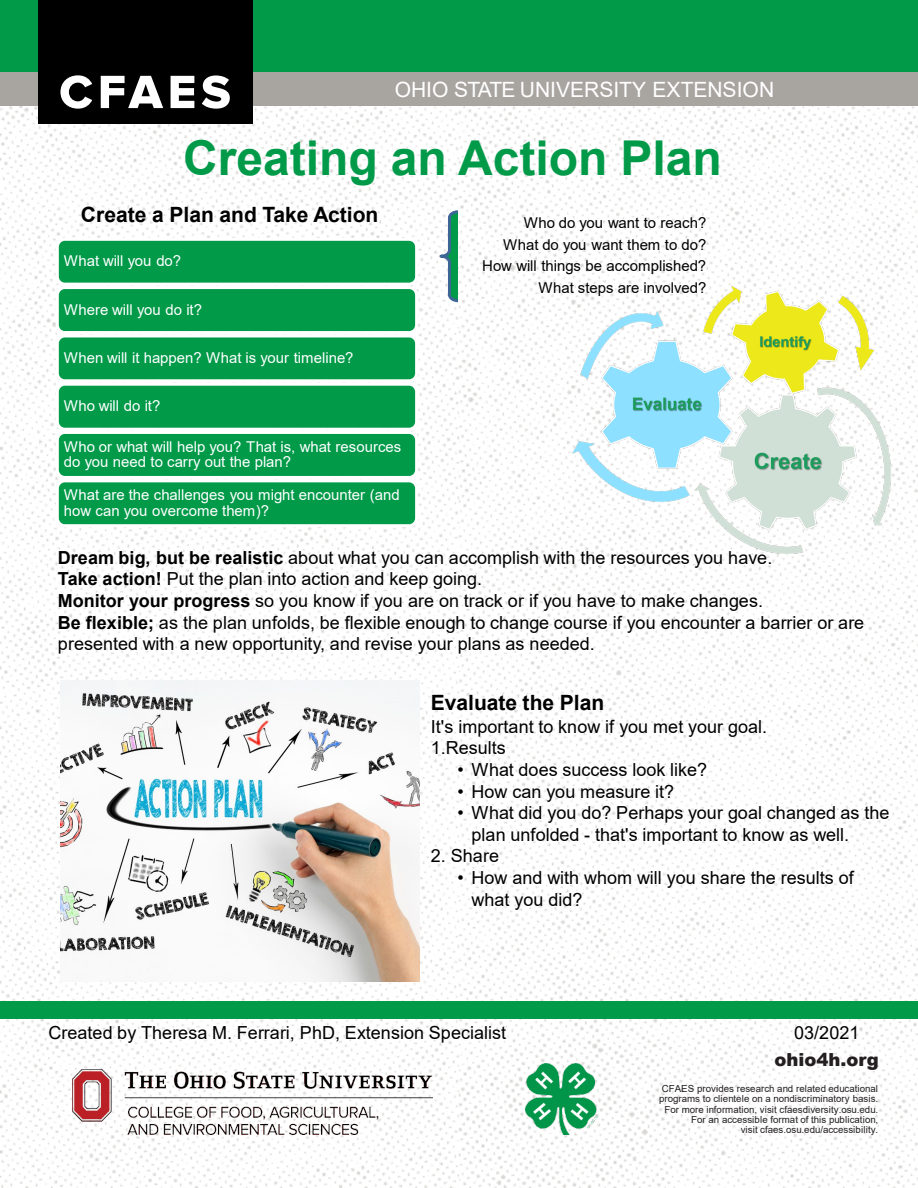
<style>
.page{position:relative;width:918px;height:1188px;background:#fff}
.page>*{position:absolute;margin:0;border:0;box-sizing:border-box;transform-origin:0 0}
.t1{font:700 48px "Arial";color:#009a49}
.t2{font:700 21px "Arial";color:#000}
.t3{font:21px "Arial";color:#fff}
.t4{font:18px/21.6px "Arial";letter-spacing:.005em;color:#000}
.t5{font:900 18px "Arial";letter-spacing:.005em;color:#231f20}
.t6{font:15px/15.5px "Arial";color:#fff}
.t7{font:15px "Arial";color:#000}
.t8{font:9.75px/10.5px "Arial";color:#231f20;text-align:right}
.s1{font-weight:700}
</style>
<div class="page">
<img style="left:0;top:106px;width:918px;height:1082px">
<div style="left:0;top:71px;width:918px;height:35px;background:#a8a5a1"></div>
<div style="left:0;top:0;width:918px;height:72px;background:#009a49"></div>
<div style="left:38px;top:0;width:215px;height:124px;background:#000"></div>
<img style="left:526px;top:1064px;width:71px;height:71px">
<img style="left:73px;top:1070px;width:359px;height:65px">
<svg style="left:60px;top:76px;width:32px;height:33px"></svg>
<svg style="left:101px;top:76px;width:62px;height:32px"></svg>
<svg style="left:171px;top:76px;width:23px;height:32px"></svg>
<svg style="left:202px;top:76px;width:28px;height:33px"></svg>
<div style="left:0;top:1002px;width:918px;height:17px;background:#009a49"></div>
<img style="left:510px;top:280px;width:400px;height:274px">
<div style="left:56px;top:238px;width:362px;height:48px;background:#009a49;border:3px solid #fff;border-radius:7px"></div>
<div style="left:56px;top:286px;width:362px;height:48px;background:#009a49;border:3px solid #fff;border-radius:8px"></div>
<div style="left:56px;top:334px;width:362px;height:48px;background:#009a49;border:3px solid #fff;border-radius:7px"></div>
<div style="left:56px;top:383px;width:362px;height:48px;background:#009a49;border:3px solid #fff;border-radius:8px"></div>
<div style="left:56px;top:431px;width:362px;height:48px;background:#009a49;border:3px solid #fff;border-radius:8px"></div>
<div style="left:56px;top:479px;width:362px;height:48px;background:#009a49;border:3px solid #fff;border-radius:7px"></div>
<img style="left:60px;top:681px;width:360px;height:301px">
<svg style="left:438px;top:209px;width:23px;height:95px"></svg>
<p class="t3" style="left:395px;top:75px;width:381px">OHIO STATE UNIVERSITY EXTENSION</p>
<p class="t1" style="left:183px;top:124px;width:540px">Creating an Action Plan</p>
<p class="t2" style="left:81px;top:200px;width:299px">Create a Plan and Take Action</p>
<p class="t6" style="left:64px;top:253px;width:119px">What will you do?</p>
<p class="t6" style="left:64px;top:302px;width:140px">Where will you do it?</p>
<p class="t6" style="left:64px;top:350px;width:291px">When will it happen? What is your timeline?</p>
<p class="t6" style="left:64px;top:398px;width:98px">Who will do it?</p>
<p class="t6" style="left:64px;top:439px;width:339px">Who or what will help you? That is, what resources do you need to carry out the plan?</p>
<p class="t6" style="left:64px;top:487px;width:337px">What are the challenges you might encounter (and how can you overcome them)?</p>
<p class="t4" style="left:58px;top:547px;width:716px"><span class="s1">Dream big, but be realistic</span> about what you can accomplish with the resources you have.</p>
<p class="t4" style="left:58px;top:568px;width:426px"><span class="s1">Take action!</span> Put the plan into action and keep going.</p>
<p class="t4" style="left:58px;top:590px;width:707px"><span class="s1">Monitor your progress</span> so you know if you are on track or if you have to make changes.</p>
<p class="t4" style="left:58px;top:611px;width:808px"><span class="s1">Be flexible;</span> as the plan unfolds, be flexible enough to change course if you encounter a barrier or are presented with a new opportunity, and revise your plans as needed.</p>
<p class="t7" style="left:524px;top:213px;width:184px">Who do you want to reach?</p>
<p class="t7" style="left:503px;top:234px;width:205px">What do you want them to do?</p>
<p class="t7" style="left:482px;top:256px;width:226px">How will things be accomplished?</p>
<p class="t7" style="left:539px;top:277px;width:169px">What steps are involved?</p>
<p class="t2" style="left:431px;top:688px;width:175px">Evaluate the Plan</p>
<p class="t4" style="left:431px;top:715px;width:338px">It's important to know if you met your goal.</p>
<p class="t4" style="left:431px;top:737px;width:77px">1.Results</p>
<p class="t4" style="left:458px;top:759px;width:251px">• What does success look like?</p>
<p class="t4" style="left:458px;top:780px;width:218px">• How can you measure it?</p>
<p class="t4" style="left:472px;top:802px;width:420px;text-indent:-14px">• What did you do? Perhaps your goal changed as the plan unfolded - that's important to know as well.</p>
<p class="t4" style="left:431px;top:845px;width:70px">2. Share</p>
<p class="t4" style="left:472px;top:867px;width:384px;text-indent:-14px">• How and with whom will you share the results of what you did?</p>
<p class="t4" style="left:49px;top:1021px;width:459px">Created by Theresa M. Ferrari, PhD, Extension Specialist</p>
<p class="t4" style="left:794px;top:1021px;width:67px">03/2021</p>
<p class="t5" style="left:774px;top:1046px;width:106px">ohio4h.org</p>
<p class="t8" style="left:659px;top:1083px;width:221px">CFAES provides research and related educational programs to clientele on a nondiscriminatory basis.<br>For more information, visit cfaesdiversity.osu.edu.<br>For an accessible format of this publication,<br>visit cfaes.osu.edu/accessibility.</p>
</div>
